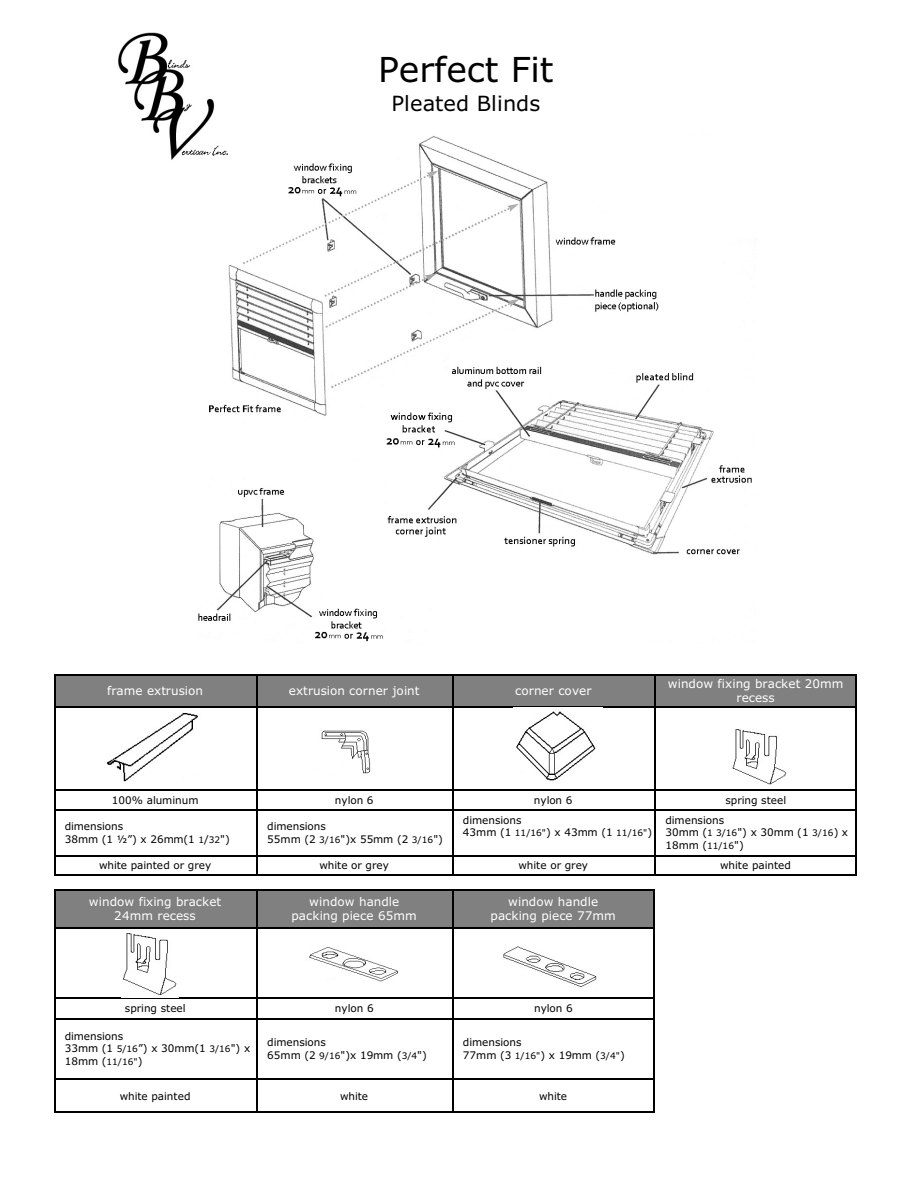
<style>
.page{position:relative;width:918px;height:1188px;background:#fff}
.page>*{position:absolute;margin:0;border:0;box-sizing:border-box;transform-origin:0 0}
.t1{font:34.5px "Verdana";color:#000}
.t2{font:21px "Verdana";letter-spacing:.005em;color:#000}
.t3{font:12px/14.4px "Verdana";color:#fff;text-align:center}
.t4{font:10.5px/12.8px "Verdana";color:#000}
.s1{font-size:9px}
</style>
<div class="page">
<div style="left:54px;top:674px;width:202px;height:32px;background:#808080"></div>
<hr style="left:54px;top:674px;width:1px;height:32px;background:#000">
<hr style="left:54px;top:674px;width:202px;height:1px;background:#000">
<div style="left:256px;top:674px;width:196px;height:32px;background:#808080"></div>
<hr style="left:256px;top:674px;width:2px;height:32px;background:#000">
<hr style="left:256px;top:674px;width:196px;height:1px;background:#000">
<div style="left:452px;top:674px;width:203px;height:32px;background:#808080"></div>
<hr style="left:452px;top:674px;width:2px;height:32px;background:#000">
<hr style="left:452px;top:674px;width:203px;height:1px;background:#000">
<div style="left:655px;top:674px;width:202px;height:32px;background:#808080"></div>
<hr style="left:655px;top:674px;width:1px;height:32px;background:#000">
<hr style="left:856px;top:674px;width:1px;height:32px;background:#000">
<hr style="left:655px;top:674px;width:202px;height:1px;background:#000">
<hr style="left:54px;top:706px;width:1px;height:83px;background:#000">
<hr style="left:54px;top:706px;width:202px;height:2px;background:#000">
<hr style="left:256px;top:706px;width:2px;height:83px;background:#000">
<hr style="left:256px;top:706px;width:196px;height:2px;background:#000">
<hr style="left:452px;top:706px;width:2px;height:83px;background:#000">
<hr style="left:452px;top:706px;width:203px;height:2px;background:#000">
<hr style="left:655px;top:706px;width:1px;height:83px;background:#000">
<hr style="left:856px;top:706px;width:1px;height:83px;background:#000">
<hr style="left:655px;top:706px;width:202px;height:2px;background:#000">
<svg style="left:54px;top:791px;width:1px;height:18px"></svg>
<hr style="left:54px;top:789px;width:202px;height:2px;background:#000">
<hr style="left:256px;top:789px;width:2px;height:20px;background:#000">
<hr style="left:256px;top:789px;width:196px;height:2px;background:#000">
<hr style="left:452px;top:789px;width:2px;height:20px;background:#000">
<hr style="left:452px;top:789px;width:203px;height:2px;background:#000">
<svg style="left:655px;top:791px;width:1px;height:18px"></svg>
<svg style="left:856px;top:791px;width:1px;height:18px"></svg>
<hr style="left:655px;top:789px;width:202px;height:2px;background:#000">
<hr style="left:54px;top:810px;width:1px;height:45px;background:#000">
<hr style="left:54px;top:810px;width:202px;height:1px;background:#000">
<hr style="left:256px;top:810px;width:2px;height:45px;background:#000">
<hr style="left:256px;top:810px;width:196px;height:1px;background:#000">
<hr style="left:452px;top:810px;width:2px;height:45px;background:#000">
<hr style="left:452px;top:810px;width:203px;height:1px;background:#000">
<hr style="left:655px;top:810px;width:1px;height:45px;background:#000">
<hr style="left:856px;top:810px;width:1px;height:45px;background:#000">
<hr style="left:655px;top:810px;width:202px;height:1px;background:#000">
<svg style="left:54px;top:856px;width:1px;height:18px"></svg>
<hr style="left:54px;top:855px;width:202px;height:1px;background:#000">
<hr style="left:54px;top:874px;width:202px;height:1px;background:#000">
<hr style="left:256px;top:855px;width:2px;height:20px;background:#000">
<hr style="left:256px;top:855px;width:196px;height:1px;background:#000">
<hr style="left:256px;top:874px;width:196px;height:1px;background:#000">
<hr style="left:452px;top:855px;width:2px;height:20px;background:#000">
<hr style="left:452px;top:855px;width:203px;height:1px;background:#000">
<hr style="left:452px;top:874px;width:203px;height:1px;background:#000">
<svg style="left:655px;top:856px;width:1px;height:18px"></svg>
<svg style="left:856px;top:856px;width:1px;height:18px"></svg>
<hr style="left:655px;top:855px;width:202px;height:1px;background:#000">
<hr style="left:655px;top:874px;width:202px;height:1px;background:#000">
<div style="left:54px;top:890px;width:202px;height:37px;background:#808080"></div>
<hr style="left:54px;top:890px;width:1px;height:37px;background:#000">
<hr style="left:54px;top:890px;width:202px;height:1px;background:#000">
<div style="left:256px;top:890px;width:196px;height:37px;background:#808080"></div>
<hr style="left:256px;top:890px;width:2px;height:37px;background:#000">
<hr style="left:256px;top:890px;width:196px;height:1px;background:#000">
<div style="left:452px;top:890px;width:202px;height:37px;background:#808080"></div>
<hr style="left:452px;top:890px;width:2px;height:37px;background:#000">
<hr style="left:653px;top:890px;width:1px;height:37px;background:#000">
<hr style="left:452px;top:890px;width:202px;height:1px;background:#000">
<hr style="left:54px;top:927px;width:1px;height:71px;background:#000">
<hr style="left:54px;top:927px;width:202px;height:1px;background:#000">
<hr style="left:256px;top:927px;width:2px;height:71px;background:#000">
<hr style="left:256px;top:927px;width:196px;height:1px;background:#000">
<hr style="left:452px;top:927px;width:2px;height:71px;background:#000">
<hr style="left:653px;top:927px;width:1px;height:71px;background:#000">
<hr style="left:452px;top:927px;width:202px;height:1px;background:#000">
<svg style="left:54px;top:999px;width:1px;height:19px"></svg>
<hr style="left:54px;top:998px;width:202px;height:1px;background:#000">
<hr style="left:256px;top:998px;width:2px;height:20px;background:#000">
<hr style="left:256px;top:998px;width:196px;height:1px;background:#000">
<hr style="left:452px;top:998px;width:2px;height:20px;background:#000">
<svg style="left:653px;top:999px;width:1px;height:19px"></svg>
<hr style="left:452px;top:998px;width:202px;height:1px;background:#000">
<hr style="left:54px;top:1018px;width:1px;height:61px;background:#000">
<hr style="left:54px;top:1018px;width:202px;height:1px;background:#000">
<hr style="left:256px;top:1018px;width:2px;height:61px;background:#000">
<hr style="left:256px;top:1018px;width:196px;height:1px;background:#000">
<hr style="left:452px;top:1018px;width:2px;height:61px;background:#000">
<hr style="left:653px;top:1018px;width:1px;height:61px;background:#000">
<hr style="left:452px;top:1018px;width:202px;height:1px;background:#000">
<hr style="left:54px;top:1079px;width:1px;height:33px;background:#000">
<hr style="left:54px;top:1079px;width:202px;height:1px;background:#000">
<hr style="left:54px;top:1111px;width:202px;height:1px;background:#000">
<hr style="left:256px;top:1079px;width:2px;height:33px;background:#000">
<hr style="left:256px;top:1079px;width:196px;height:1px;background:#000">
<hr style="left:256px;top:1111px;width:196px;height:1px;background:#000">
<hr style="left:452px;top:1079px;width:2px;height:33px;background:#000">
<hr style="left:653px;top:1079px;width:1px;height:33px;background:#000">
<hr style="left:452px;top:1079px;width:202px;height:1px;background:#000">
<hr style="left:452px;top:1111px;width:202px;height:1px;background:#000">
<img style="left:198px;top:136px;width:554px;height:506px">
<img style="left:118px;top:32px;width:133px;height:139px">
<img style="left:107px;top:713px;width:91px;height:69px">
<img style="left:321px;top:730px;width:50px;height:44px">
<img style="left:732px;top:729px;width:55px;height:56px">
<img style="left:123px;top:933px;width:54px;height:62px">
<img style="left:309px;top:947px;width:89px;height:35px">
<img style="left:503px;top:946px;width:94px;height:41px">
<img style="left:516px;top:711px;width:80px;height:70px">
<h1 class="t1" style="left:378px;top:56px;width:177px">Perfect Fit</h1>
<h2 class="t2" style="left:392px;top:95px;width:150px">Pleated Blinds</h2>
<p class="t3" style="left:107px;top:685px;width:98px">frame extrusion</p>
<p class="t3" style="left:289px;top:685px;width:132px">extrusion corner joint</p>
<p class="t3" style="left:515px;top:685px;width:78px">corner cover</p>
<p class="t3" style="left:668px;top:677px;width:177px">window fixing bracket 20mm recess</p>
<p class="t4" style="left:112px;top:794px;width:88px">100% aluminum</p>
<p class="t4" style="left:335px;top:794px;width:40px">nylon 6</p>
<p class="t4" style="left:534px;top:794px;width:40px">nylon 6</p>
<p class="t4" style="left:725px;top:794px;width:62px">spring steel</p>
<p class="t4" style="left:65px;top:821px;width:166px">dimensions<br>38mm (1 ½”) x 26mm(1 <span class="s1">1</span>/<span class="s1">32</span>")</p>
<p class="t4" style="left:267px;top:821px;width:177px">dimensions<br>55mm (2 <span class="s1">3/16</span>")x 55mm (2 <span class="s1">3/16</span>")</p>
<p class="t4" style="left:463px;top:814px;width:191px">dimensions<br>43mm (1 <span class="s1">11/16"</span>) x 43mm (1 <span class="s1">11/16"</span>)</p>
<p class="t4" style="left:665px;top:814px;width:184px">dimensions<br>30mm (<span class="s1">1 3/16</span>") x 30mm (1 <span class="s1">3/16</span>) x<br>18mm (<span class="s1">11/16</span>")</p>
<p class="t4" style="left:99px;top:860px;width:114px">white painted or grey</p>
<p class="t4" style="left:319px;top:860px;width:71px">white or grey</p>
<p class="t4" style="left:518px;top:860px;width:71px">white or grey</p>
<p class="t4" style="left:720px;top:860px;width:72px">white painted</p>
<p class="t3" style="left:89px;top:895px;width:134px">window fixing bracket<br>24mm recess</p>
<p class="t3" style="left:291px;top:895px;width:127px">window handle packing piece 65mm</p>
<p class="t3" style="left:490px;top:895px;width:127px">window handle packing piece 77mm</p>
<p class="t4" style="left:125px;top:1003px;width:62px">spring steel</p>
<p class="t4" style="left:335px;top:1003px;width:40px">nylon 6</p>
<p class="t4" style="left:534px;top:1003px;width:40px">nylon 6</p>
<p class="t4" style="left:65px;top:1030px;width:187px">dimensions<br>33mm (1 <span class="s1">5/16</span>”) x 30mm(1 <span class="s1">3/16</span>") x<br>18mm (<span class="s1">11/16"</span>)</p>
<p class="t4" style="left:267px;top:1037px;width:161px">dimensions<br>65mm (2 <span class="s1">9/16</span>")x 19mm (<span class="s1">3/4</span>")</p>
<p class="t4" style="left:463px;top:1037px;width:163px">dimensions<br>77mm (3 <span class="s1">1/16"</span>) x 19mm (<span class="s1">3/4"</span>)</p>
<p class="t4" style="left:120px;top:1090px;width:72px">white painted</p>
<p class="t4" style="left:340px;top:1090px;width:30px">white</p>
<p class="t4" style="left:539px;top:1090px;width:30px">white</p>
</div>
